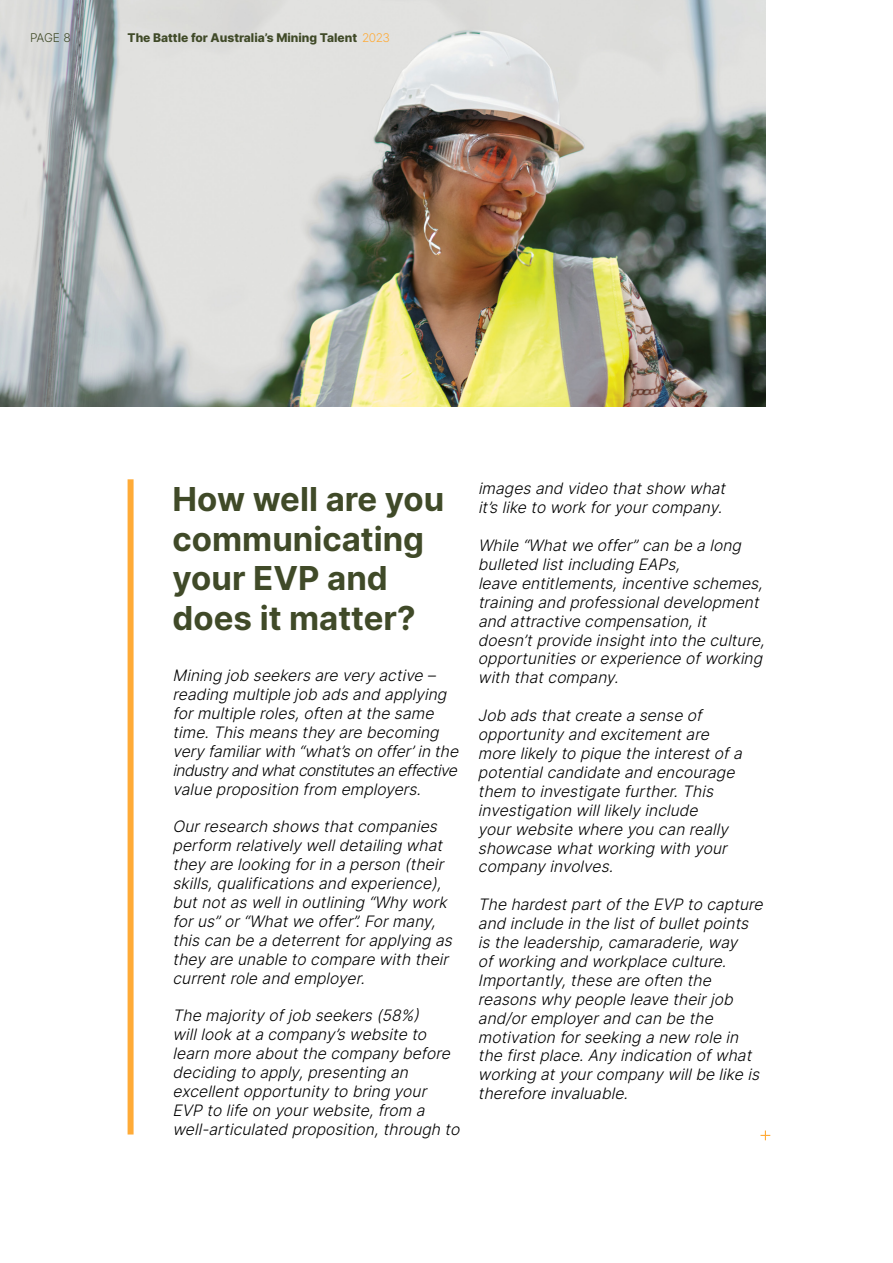
<style>
.page{position:relative;width:893px;height:1263px;background:#fff}
.page>*{position:absolute;margin:0;border:0;box-sizing:border-box;transform-origin:0 0}
.t1{font:700 33px/39.6px "Inter";color:#404a28}
.t2{font:italic 300 15.75px/18.9px "Inter";color:#000}
.t3{font:800 12px "Inter";color:#404a28}
.t4{font:300 12px "Inter";color:#404a28}
.s1{font-weight:300;color:#ffab37}
</style>
<div class="page">
<div style="left:128px;top:479px;width:6px;height:655px;background:#ffab37"></div>
<svg style="left:760px;top:1130px;width:10px;height:10px"></svg>
<img style="left:0;top:0;width:765px;height:406px">
<p class="t4" style="left:30px;top:29px;width:42px">PAGE 8</p>
<p class="t3" style="left:128px;top:29px;width:264px">The Battle for Australia’s Mining Talent <span class="s1">2023</span></p>
<h1 class="t1" style="left:173px;top:478px;width:273px">How well are you communicating your EVP and does it matter?</h1>
<p class="t2" style="left:173px;top:666px;width:292px">Mining job seekersare veryactive – reading multiple job adsand applying formultiple roles,often atthe same time.Thismeanstheyare becoming veryfamiliarwith“what’sonoffer’inthe industryandwhatconstitutesaneffective value proposition from employers.</p>
<p class="t2" style="left:173px;top:817px;width:286px">Ourresearch showsthatcompanies perform relativelywelldetailing what theyare looking forin aperson (their skills,qualificationsand experience), butnotaswellin outlining “Whywork forus”or“Whatwe offer”.Formany, thiscan be adeterrentforapplying as theyare unable to compare with their currentrole and employer.</p>
<p class="t2" style="left:173px;top:1006px;width:293px">The majorityofjob seekers(58%) willlookatacompany’swebsite to learn more aboutthe companybefore deciding to apply,presenting an excellentopportunityto bring your EVP to life on yourwebsite,from a well-articulated proposition,through to</p>
<p class="t2" style="left:478px;top:479px;width:253px">imagesand video thatshow what it’slike to workforyourcompany.</p>
<p class="t2" style="left:478px;top:535px;width:293px">While “Whatwe offer”can be along bulleted listincluding EAPs,<br>leave entitlements,incentive schemes, training and professionaldevelopment and attractive compensation,it doesn’tprovide insightinto the culture, opportunitiesorexperience ofworking with thatcompany.</p>
<p class="t2" style="left:478px;top:706px;width:270px">Job adsthatcreate asense of opportunityand excitementare more likelyto pique the interestofa potentialcandidate and encourage them to investigate further.This investigation willlikelyinclude yourwebsite where you can really showcase whatworking with your companyinvolves.</p>
<p class="t2" style="left:478px;top:895px;width:291px">The hardestpartofthe EVP to capture and include in the listofbulletpoints isthe leadership,camaraderie,way ofworking and workplace culture.<br>Importantly,these are often the reasonswhypeople leave theirjob and/oremployerand can be the motivation forseeking anew role in the firstplace.Anyindication ofwhat working atyourcompanywillbe like is therefore invaluable.</p>
</div>
